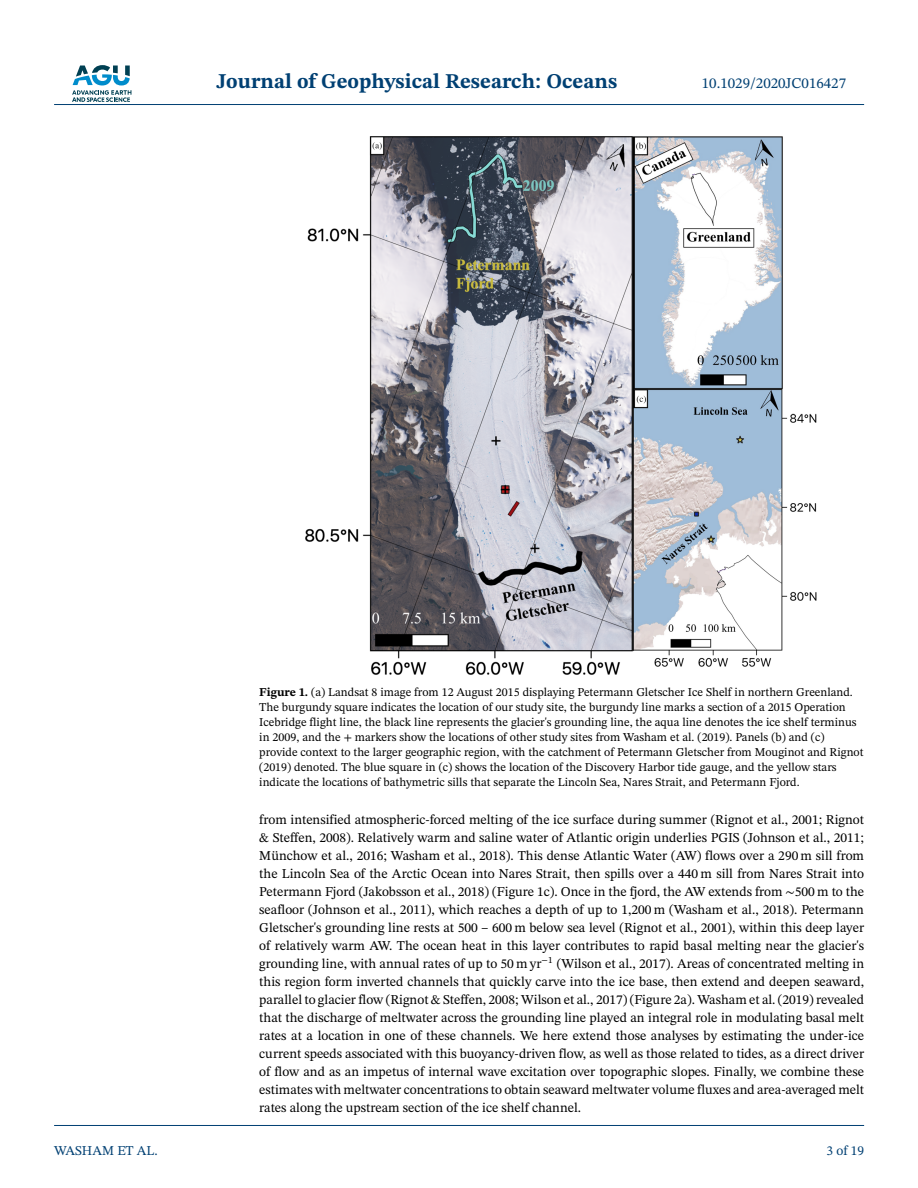
<style>
.page{position:relative;width:918px;height:1188px;background:#fff}
.page>*{position:absolute;margin:0;border:0;box-sizing:border-box;transform-origin:0 0}
.t1{font:700 21px "STIX Two Text";color:#004073}
.t2{font:15px "STIX Two Text";color:#004073}
.t3{font:13.5px/18px "STIX Two Text";color:#000;text-align:justify}
.t4{font:13.5px "STIX Two Text";color:#004073}
.t5{font:12px/15px "STIX Two Text";color:#000}
.s1{font-weight:700}
.s2{font-family:"STIX Math"}
</style>
<div class="page">
<svg style="left:72px;top:65px;width:59px;height:37px"></svg>
<hr style="left:54px;top:104px;width:810px;height:1px;background:#004073">
<img style="left:305px;top:136px;width:512px;height:539px">
<hr style="left:54px;top:1125px;width:810px;height:1px;background:#004073">
<h1 class="t1" style="left:217px;top:73px;width:402px">Journal of Geophysical Research: Oceans</h1>
<p class="t2" style="left:702px;top:77px;width:146px">10.1029/2020JC016427</p>
<p class="t5" style="left:259px;top:686px;width:606px"><span class="s1">Figure 1.</span> (a) Landsat 8 image from 12 August 2015 displaying Petermann Gletscher Ice Shelf in northern Greenland.<br>The burgundy square indicates the location of our study site, the burgundy line marks a section of a 2015 Operation Icebridge flight line, the black line represents the glacier's grounding line, the aqua line denotes the ice shelf terminus in 2009, and the <span class="s2">+</span> markers show the locations of other study sites from Washam et al. (2019). Panels (b) and (c) provide context to the larger geographic region, with the catchment of Petermann Gletscher from Mouginot and Rignot (2019) denoted. The blue square in (c) shows the location of the Discovery Harbor tide gauge, and the yellow stars indicate the locations of bathymetric sills that separate the Lincoln Sea, Nares Strait, and Petermann Fjord.</p>
<p class="t3" style="left:259px;top:812px;width:606px">from intensified atmospheric-forced melting of the ice surface during summer (Rignot et al., 2001; Rignot &amp; Steffen, 2008). Relatively warm and saline water of Atlantic origin underlies PGIS (Johnson et al., 2011; Münchow et al., 2016; Washam et al., 2018). This dense Atlantic Water (AW) flows over a 290 m sill from the Lincoln Sea of the Arctic Ocean into Nares Strait, then spills over a 440 m sill from Nares Strait into Petermann Fjord (Jakobsson et al., 2018) (Figure 1c). Once in the fjord, the AW extends from <span class="s2">∼</span>500 m to the seafloor (Johnson et al., 2011), which reaches a depth of up to 1,200 m (Washam et al., 2018). Petermann Gletscher's grounding line rests at 500 – 600 m below sea level (Rignot et al., 2001), within this deep layer of relatively warm AW. The ocean heat in this layer contributes to rapid basal melting near the glacier's grounding line, with annual rates of up to 50 m yr<sup>−</sup><sup>1</sup> (Wilson et al., 2017). Areas of concentrated melting in this region form inverted channels that quickly carve into the ice base, then extend and deepen seaward, parallel to glacier flow (Rignot &amp; Steffen, 2008; Wilson et al., 2017) (Figure 2a). Washam et al. (2019) revealed that the discharge of meltwater across the grounding line played an integral role in modulating basal melt rates at a location in one of these channels. We here extend those analyses by estimating the under-ice current speeds associated with this buoyancy-driven flow, as well as those related to tides, as a direct driver of flow and as an impetus of internal wave excitation over topographic slopes. Finally, we combine these estimates with meltwater concentrations to obtain seaward meltwater volume fluxes and area-averaged melt rates along the upstream section of the ice shelf channel.</p>
<p class="t4" style="left:54px;top:1145px;width:105px">WASHAM ET AL.</p>
<p class="t4" style="left:827px;top:1145px;width:39px">3 of 19</p>
</div>
